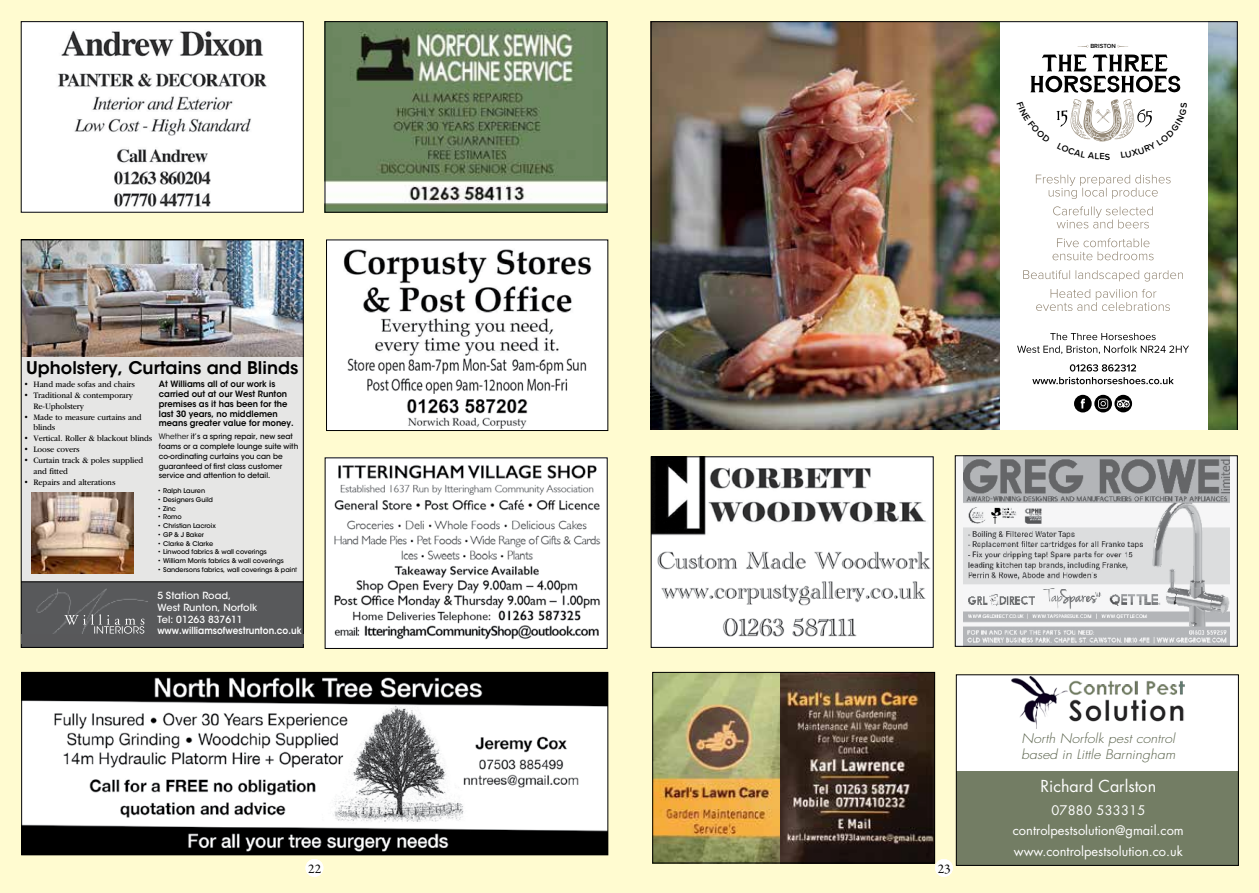
<style>
.page{position:relative;width:1259px;height:893px;background:#fff}
.page>*{position:absolute;margin:0;border:0;box-sizing:border-box;transform-origin:0 0}
.t1{font:600 17.4px "Psljyq ITC Avant Garde Std";color:#000}
.t2{font:16.05px "Futura";color:#fff}
.t3{font:13.5px "Garamond Premr Pro";color:#000}
.t4{font:12.9px/20.9px "Futura";color:#fff;text-align:center}
.t5{font:italic 300 12.9px/15.5px "Futura";color:#5a634c;scale:1.1 1}
.t6{font:500 9.75px/11.7px "Fvfwmk ITC Avant Garde Std";color:#fff}
.t7{font:600 9.75px "Psljyq ITC Avant Garde Std";color:#fff;scale:.9 1}
.t8{font:8.7px/10.8px "Yjqxdp ITC Garamond Std";letter-spacing:-.01em;color:#000;scale:.94 1}
.t9{font:600 8.7px/9.8px "Psljyq ITC Avant Garde Std";color:#000;scale:.96 1}
.t10{font:500 7.65px/9.8px "Fvfwmk ITC Avant Garde Std";color:#000;scale:.96 1}
.t11{font:500 6.45px "Fvfwmk ITC Avant Garde Std";letter-spacing:-.01em;color:#000}
.t12{font:600 6.15px "Proxima Nova";color:#000}
.s1{font-family:"Vjdgcb ITC Avant Garde Std";font-weight:400}
</style>
<div class="page">
<div style="left:0;top:0;width:642px;height:893px;background:#fffbd0"></div>
<div style="left:617px;top:0;width:642px;height:893px;background:#fffbd0"></div>
<div style="left:305px;top:859px;width:18px;height:18px;background:#fff;border-radius:50%"></div>
<div style="left:935px;top:859px;width:18px;height:18px;background:#fff;border-radius:50%"></div>
<img style="left:327px;top:459px;width:278px;height:188px">
<div style="left:325px;top:457px;width:282px;height:192px;border:1px solid #000"></div>
<img style="left:23px;top:674px;width:583px;height:179px">
<div style="left:21px;top:672px;width:587px;height:183px;border:1px solid #000"></div>
<img style="left:328px;top:242px;width:278px;height:187px">
<div style="left:326px;top:240px;width:282px;height:191px;border:1px solid #000"></div>
<img style="left:23px;top:242px;width:279px;height:404px">
<div style="left:21px;top:240px;width:283px;height:408px;border:1px solid #000"></div>
<div style="left:21px;top:634px;width:283px;height:9px;background:#58585a"></div>
<img style="left:326px;top:23px;width:279px;height:188px">
<div style="left:324px;top:21px;width:283px;height:192px;border:1px solid #000"></div>
<img style="left:23px;top:23px;width:279px;height:188px">
<div style="left:21px;top:21px;width:283px;height:192px;border:1px solid #000"></div>
<img style="left:651px;top:21px;width:586px;height:408px">
<img style="left:653px;top:458px;width:278px;height:188px">
<div style="left:651px;top:456px;width:282px;height:192px;border:1px solid #000"></div>
<div style="left:955px;top:456px;width:282px;height:190px;background:#f6f6f6"></div>
<img style="left:963px;top:457px;width:266px;height:188px">
<div style="left:955px;top:455px;width:282px;height:192px;border:1px solid #000"></div>
<img style="left:654px;top:674px;width:127px;height:187px">
<svg style="left:781px;top:674px;width:152px;height:187px;background:#4a3a2e"></svg>
<div style="left:652px;top:672px;width:283px;height:191px;border:1px solid #000"></div>
<div style="left:956px;top:675px;width:282px;height:190px;background:#fff"></div>
<div style="left:956px;top:771px;width:282px;height:94px;background:#737d64"></div>
<img style="left:1011px;top:677px;width:173px;height:51px">
<div style="left:956px;top:674px;width:282px;height:192px;border:1px solid #000"></div>
<svg style="left:1016px;top:102px;width:34px;height:40px"></svg>
<svg style="left:1056px;top:99px;width:131px;height:61px;background:#f1efee"></svg>
<p class="t12" style="left:1090px;top:43px;width:27px">BRISTON</p>
<h1 class="t1" style="left:26px;top:356px;width:274px">Upholstery, Curtains and Blinds</h1>
<p class="t9" style="left:159px;top:379px;width:142px">At Williams all of our work is carried out at our West Runton premises as it has been for the last 30 years, no middlemen means greater value for money.</p>
<p class="t10" style="left:159px;top:432px;width:147px"><span class="s1">Whether</span> it’s a spring repair, new seat foams or a complete lounge suite with co-ordinating curtains you can be guaranteed of first class customer service and attention to detail.</p>
<p class="t8" style="left:24px;top:379px;width:120px">• Hand made sofas and chairs</p>
<p class="t8" style="left:33px;top:390px;width:108px;text-indent:-10px">• Traditional &amp; contemporary<br>Re-Upholstery</p>
<p class="t8" style="left:33px;top:412px;width:117px;text-indent:-10px">• Made to measure curtains and blinds</p>
<p class="t8" style="left:24px;top:434px;width:138px">• Vertical. Roller &amp; blackout blinds</p>
<p class="t8" style="left:24px;top:445px;width:61px">• Loose covers</p>
<p class="t8" style="left:33px;top:455px;width:118px;text-indent:-10px">• Curtain track &amp; poles supplied and fitted</p>
<p class="t8" style="left:24px;top:477px;width:99px">• Repairs and alterations</p>
<p class="t11" style="left:158px;top:488px;width:49px">• Ralph Lauren</p>
<p class="t11" style="left:158px;top:497px;width:57px">• Designers Guild</p>
<p class="t11" style="left:158px;top:506px;width:20px">• Zinc</p>
<p class="t11" style="left:158px;top:515px;width:26px">• Romo</p>
<p class="t11" style="left:158px;top:523px;width:60px">• Christian Lacroix</p>
<p class="t11" style="left:158px;top:532px;width:48px">• GP &amp; J Baker</p>
<p class="t11" style="left:158px;top:541px;width:57px">• Clarke &amp; Clarke</p>
<p class="t11" style="left:158px;top:549px;width:111px">• Linwood fabrics &amp; wall coverings</p>
<p class="t11" style="left:158px;top:558px;width:128px">• William Morris fabrics &amp; wall coverings</p>
<p class="t11" style="left:158px;top:567px;width:141px">• Sandersons fabrics, wall coverings &amp; pain<span class="s1">t</span></p>
<p class="t6" style="left:157px;top:591px;width:101px">5 Station Road,<br>West Runton, Norfolk<br>Tel: 01263 837611</p>
<p class="t7" style="left:157px;top:625px;width:162px">www.williamsofwestrunton.co.uk</p>
<h3 class="t3" style="left:308px;top:861px;width:15px">22</h3>
<h3 class="t3" style="left:937px;top:861px;width:15px">23</h3>
<h3 class="t5" style="left:1021px;top:731px;width:142px">North Norfolk pest control based in Little Barningham</h3>
<h2 class="t2" style="left:1040px;top:775px;width:117px">Richard Carlston</h2>
<h3 class="t4" style="left:1013px;top:799px;width:172px">07880 533315 controlpestsolution@gmail.com www.controlpestsolution.co.uk</h3>
</div>
